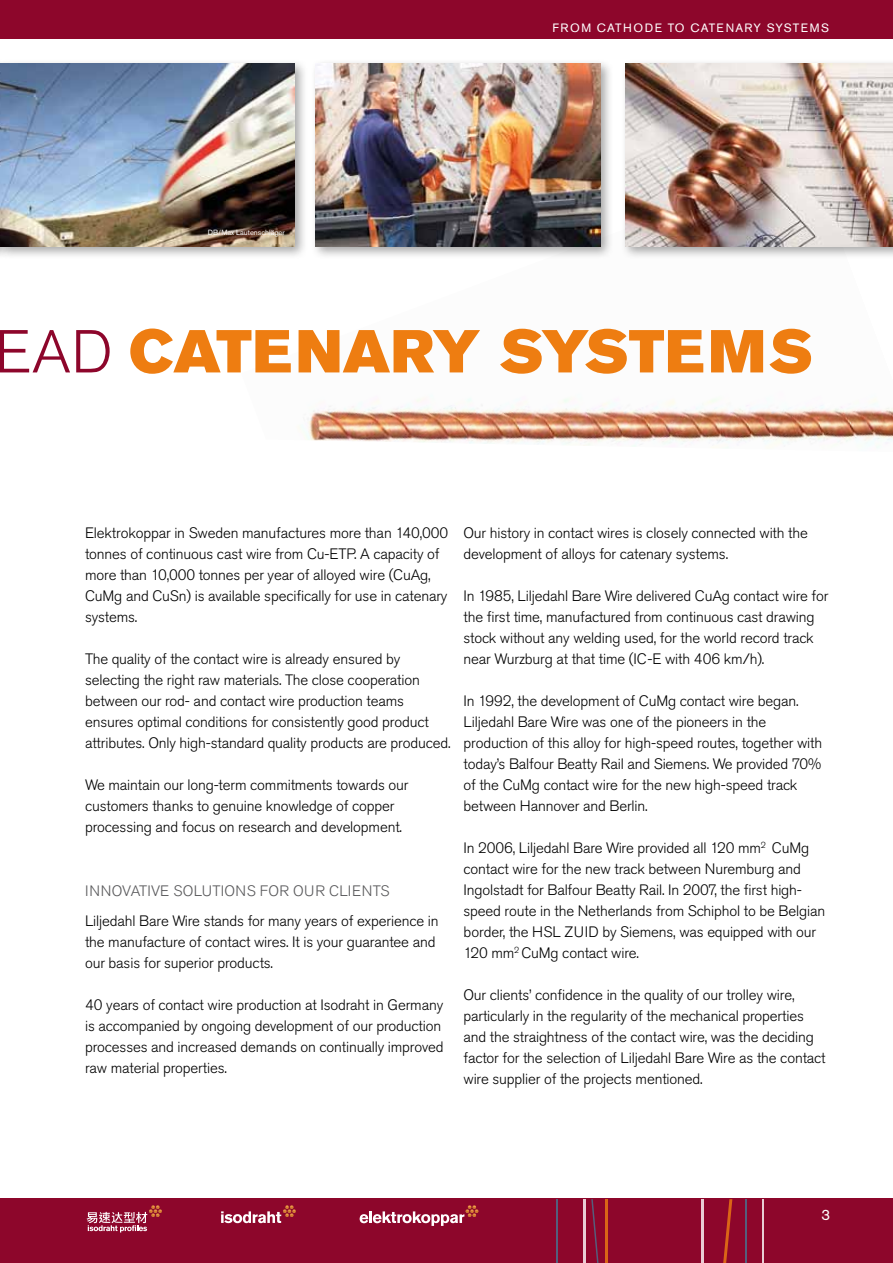
<style>
.page{position:relative;width:893px;height:1263px;background:#fff}
.page>*{position:absolute;margin:0;border:0;box-sizing:border-box;transform-origin:0 0}
.t1{font:60px "Akzidenz Grotesk Pro Super";letter-spacing:.01em;color:#ee7d11}
.t2{font:300 15px/21px "Akzidenz Grotesk Pro";letter-spacing:-.01em;color:#000}
.t3{font:300 15px "Akzidenz Grotesk Pro";letter-spacing:.01em;color:#58585a}
.t4{font:300 15px "Akzidenz Grotesk Pro";letter-spacing:.03em;color:#58585a}
.t5{font:15px "Akzidenz Grotesk Pro";color:#fff}
.t6{font:12px "Akzidenz Grotesk Pro";letter-spacing:.11em;color:#fff}
.t7{font:7.5px "Akzidenz Grotesk Pro";color:#fff}
.s1{font-family:"Akzidenz Grotesk Pro";font-weight:300;color:#8d062b}
</style>
<div class="page">
<div style="left:0;top:1198px;width:893px;height:65px;background:#8d062b"></div>
<div style="left:0;top:0;width:893px;height:39px;background:#8d062b"></div>
<svg style="left:87px;top:1205px;width:75px;height:27px"></svg>
<svg style="left:221px;top:1205px;width:75px;height:18px"></svg>
<svg style="left:360px;top:1205px;width:118px;height:21px"></svg>
<hr style="left:556px;top:1199px;width:2px;height:64px;background:#467491">
<svg style="left:591px;top:1199px;width:17px;height:64px"></svg>
<hr style="left:605px;top:1199px;width:2px;height:64px;background:#ee7d11">
<hr style="left:583px;top:1199px;width:3px;height:64px;background:#fff">
<svg style="left:723px;top:1199px;width:9px;height:64px"></svg>
<hr style="left:701px;top:1199px;width:3px;height:64px;background:#fff">
<hr style="left:745px;top:1199px;width:1px;height:64px;background:#467491">
<hr style="left:763px;top:1199px;width:1px;height:64px;background:#fff">
<img style="left:298px;top:398px;width:595px;height:50px">
<div style="left:620px;top:59px;width:273px;height:200px;background:#000;opacity:.35"></div>
<img style="left:625px;top:64px;width:268px;height:183px">
<div style="left:310px;top:59px;width:303px;height:200px;background:#000;opacity:.35"></div>
<img style="left:316px;top:64px;width:285px;height:183px">
<div style="left:0;top:59px;width:308px;height:200px;background:#000;opacity:.35"></div>
<img style="left:0;top:64px;width:295px;height:183px">
<p class="t7" style="left:208px;top:228px;width:79px">DB/Max Lautenschläger</p>
<p class="t6" style="left:552px;top:20px;width:278px">FROM CATHODE TO CATENARY SYSTEMS</p>
<h1 class="t1" style="left:-5px;top:313px;width:819px"><span class="s1">EAD</span> CATENARY SYSTEMS</h1>
<p class="t2" style="left:85px;top:522px;width:365px">Elektrokoppar in Sweden manufactures more than 140,000 tonnes of continuous cast wire from Cu-ETP. A capacity of more than 10,000 tonnes per year of alloyed wire (CuAg, CuMg and CuSn) is available specifically for use in catenary systems.</p>
<p class="t2" style="left:85px;top:648px;width:367px">The quality of the contact wire is already ensured by selecting the right raw materials. The close cooperation between our rod- and contact wire production teams ensures optimal conditions for consistently good product attributes. Only high-standard quality products are produced.</p>
<p class="t2" style="left:85px;top:774px;width:325px">We maintain our long-term commitments towards our customers thanks to genuine knowledge of copper processing and focus on research and development.</p>
<p class="t3" style="left:85px;top:881px;width:185px">INNOVATIVE SOLUTIONS FOR</p>
<p class="t4" style="left:293px;top:881px;width:98px">OUR CLIENTS</p>
<p class="t2" style="left:85px;top:910px;width:355px">Liljedahl Bare Wire stands for many years of experience in the manufacture of contact wires. It is your guarantee and our basis for superior products.</p>
<p class="t2" style="left:85px;top:994px;width:360px">40 years of contact wire production at Isodraht in Germany is accompanied by ongoing development of our production processes and increased demands on continually improved raw material properties.</p>
<p class="t2" style="left:463px;top:522px;width:346px">Our history in contact wires is closely connected with the development of alloys for catenary systems.</p>
<p class="t2" style="left:463px;top:585px;width:366px">In 1985, Liljedahl Bare Wire delivered CuAg contact wire for the first time, manufactured from continuous cast drawing stock without any welding used, for the world record track near Wurzburg at that time (IC-E with 406 km/h).</p>
<p class="t2" style="left:463px;top:690px;width:360px">In 1992, the development of CuMg contact wire began.<br>Liljedahl Bare Wire was one of the pioneers in the production of this alloy for high-speed routes, together with today’s Balfour Beatty Rail and Siemens. We provided 70% of the CuMg contact wire for the new high-speed track between Hannover and Berlin.</p>
<p class="t2" style="left:463px;top:837px;width:363px">In 2006, Liljedahl Bare Wire provided all 120 mm<sup>2</sup> CuMg contact wire for the new track between Nuremburg and Ingolstadt for Balfour Beatty Rail. In 2007, the first high&shy;speed route in the Netherlands from Schiphol to be Belgian border, the HSL ZUID by Siemens, was equipped with our 120 mm<sup>2</sup> CuMg contact wire.</p>
<p class="t2" style="left:463px;top:984px;width:364px">Our clients’ confidence in the quality of our trolley wire, particularly in the regularity of the mechanical properties and the straightness of the contact wire, was the deciding factor for the selection of Liljedahl Bare Wire as the contact wire supplier of the projects mentioned.</p>
<p class="t5" style="left:821px;top:1205px;width:10px">3</p>
</div>
